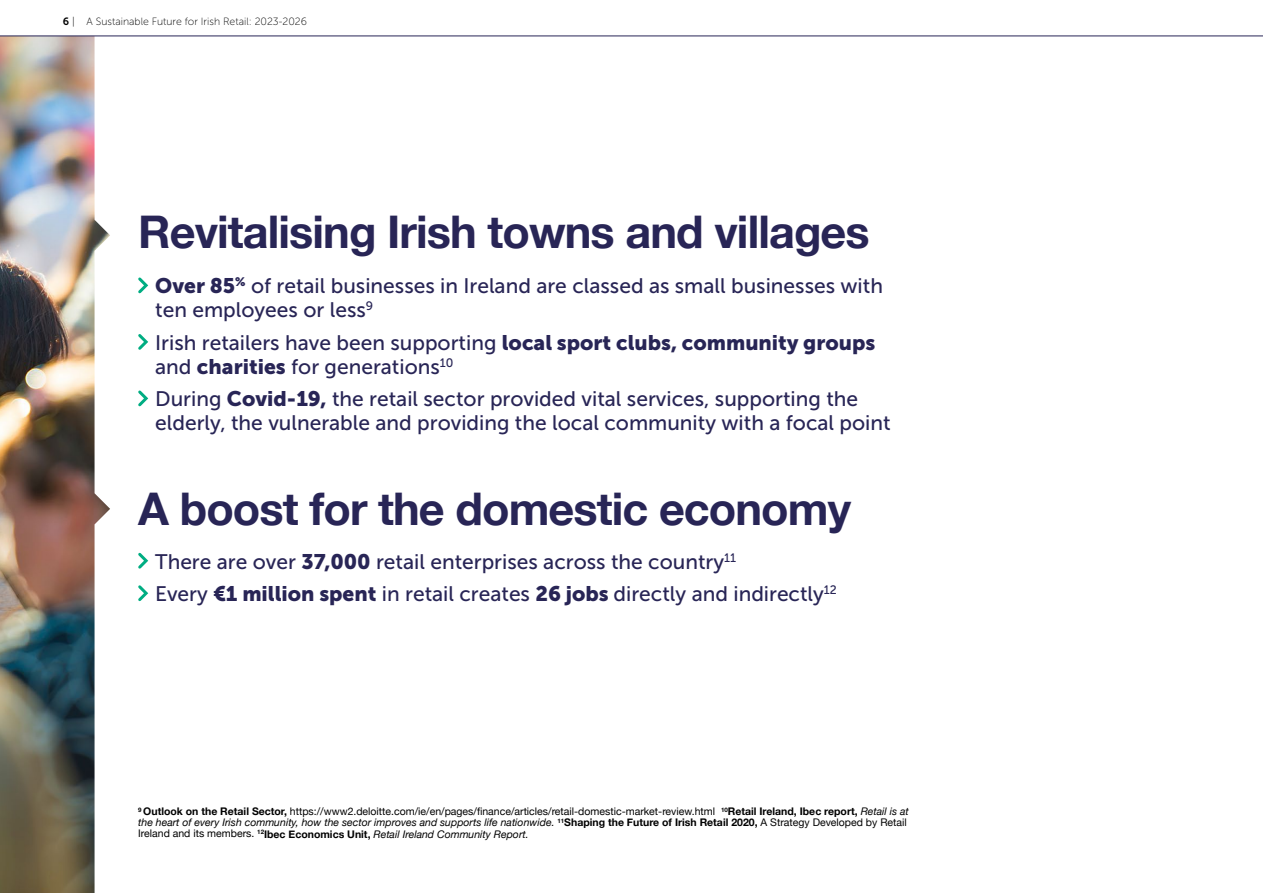
<style>
.page{position:relative;width:1263px;height:893px;background:#fff}
.page>*{position:absolute;margin:0;border:0;box-sizing:border-box;transform-origin:0 0}
.t1{font:700 45px "Helvetica Neue";letter-spacing:-.02em;color:#282556}
.t2{font:21px/24px "Museo Sans 500";color:#282556}
.t3{font:10.5px/11.2px "Helvetica Neue";color:#000}
.t4{font:10.5px "Museo Sans 100";color:#000}
.s1{font-family:"Museo Sans 700"}
.s2{font-family:"Museo Sans 900"}
.s3{font-weight:700}
.s4{font-style:italic}
</style>
<div class="page">
<img style="left:0;top:36px;width:95px;height:857px">
<svg style="left:138px;top:277px;width:11px;height:17px"></svg>
<svg style="left:138px;top:334px;width:11px;height:16px"></svg>
<svg style="left:138px;top:390px;width:11px;height:17px"></svg>
<svg style="left:138px;top:552px;width:11px;height:17px"></svg>
<svg style="left:138px;top:585px;width:11px;height:17px"></svg>
<svg style="left:0;top:35px;width:1263px;height:1px"></svg>
<p class="t4" style="left:63px;top:16px;width:246px"><span class="s1">6</span> | A Sustainable Future for Irish Retail: 2023-2026</p>
<h1 class="t1" style="left:138px;top:197px;width:733px">Revitalising Irish towns and villages</h1>
<p class="t2" style="left:155px;top:274px;width:729px"><span class="s2">Over 85</span><sup>%</sup> of retail businesses in Ireland are classed as small businesses with ten employees or less<sup>9</sup></p>
<p class="t2" style="left:155px;top:331px;width:722px">Irish retailers have been supporting <span class="s2">local sport clubs, community groups </span>and <span class="s2">charities</span> for generations<sup>10</sup></p>
<p class="t2" style="left:155px;top:387px;width:737px">During <span class="s2">Covid-19,</span> the retail sector provided vital services, supporting the elderly, the vulnerable and providing the local community with a focal point</p>
<h1 class="t1" style="left:138px;top:473px;width:714px">A boost for the domestic economy</h1>
<p class="t2" style="left:155px;top:545px;width:683px;line-height:32.5px">There are over <span class="s2">37,000</span> retail enterprises across the country<sup>11<br></sup>Every <span class="s2">€1 million spent</span> in retail creates <span class="s2">26 jobs</span> directly and indirectly<sup>12</sup></p>
<p class="t3" style="left:138px;top:806px;width:772px"><sup>9</sup> <span class="s3">Outlook on the Retail Sector,</span> https://www2.deloitte.com/ie/en/pages/finance/articles/retail-domestic-market-review.html <sup>10</sup><span class="s3">Retail Ireland, Ibec report,</span> <span class="s4">Retail is at the heart of every Irish community, how the sector improves and supports life nationwide.</span> <sup>11</sup><span class="s3">Shaping the Future of Irish Retail 2020,</span> A Strategy Developed by Retail<br>Ireland and its members. <sup>12</sup><span class="s3">Ibec Economics Unit,</span> <span class="s4">Retail Ireland Community Report.</span></p>
</div>
